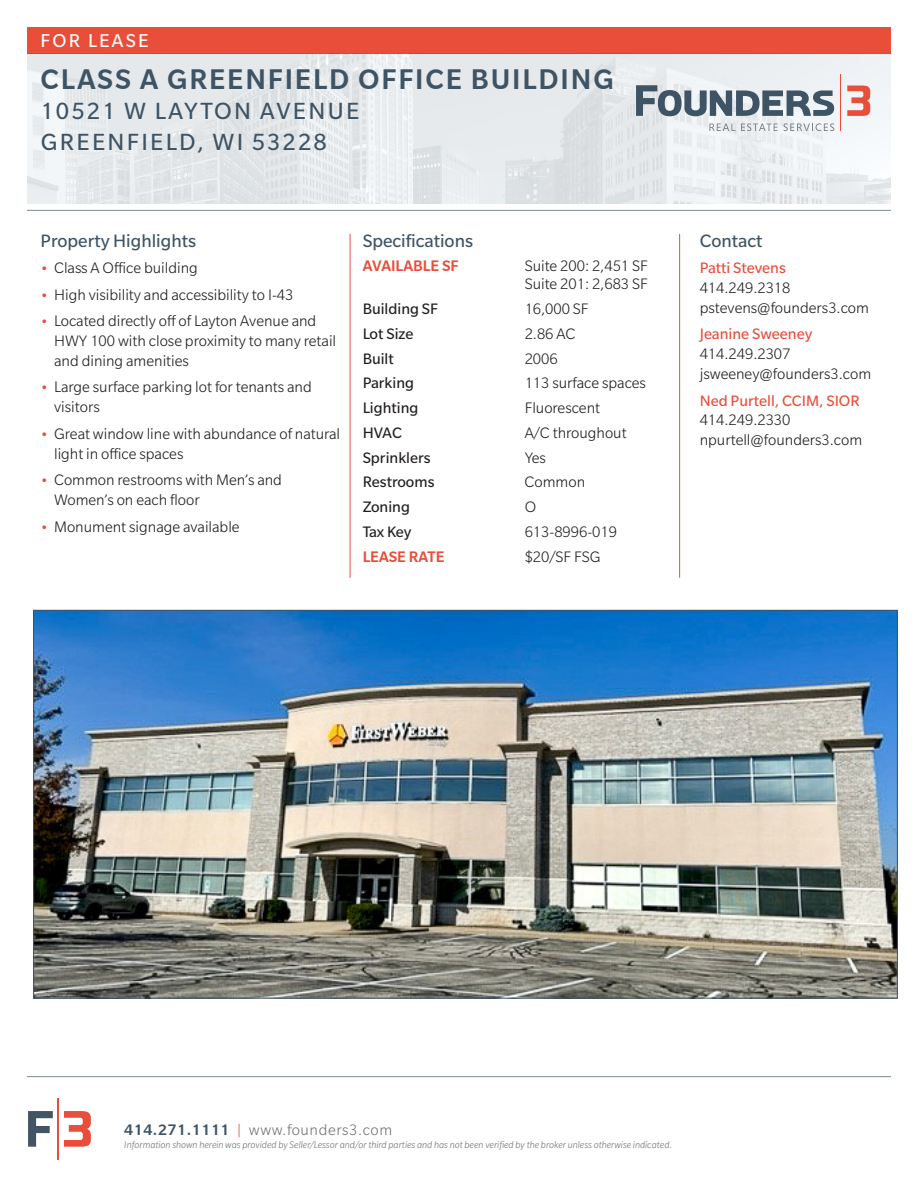
<style>
.page{position:relative;width:918px;height:1188px;background:#fff}
.page>*{position:absolute;margin:0;border:0;box-sizing:border-box;transform-origin:0 0}
.t1{font:500 30.75px "Slate Pro";letter-spacing:.06em;color:#3e5364}
.t2{font:25.5px/30.6px "Slate Pro";letter-spacing:.09em;color:#3e5364}
.t3{font:20.25px "Slate Pro";letter-spacing:.11em;color:#fff}
.t4{font:19.5px "Slate Pro";color:#3e5364}
.t5{font:300 16.5px/19.8px "Slate Pro";color:#231f20}
.t6{font:16.5px "Slate Pro";color:#231f20}
.t7{font:16.5px "Slate Pro";color:#e94e3a}
.t8{font:300 16.5px "Slate Pro";letter-spacing:.035em;color:#757679}
.t9{font:500 16.5px "Slate Pro";color:#e94e3a}
.t10{font:italic 300 10.5px "Slate Pro";color:#757679}
.s1{font-weight:400;font-size:15px;color:#e94e3a}
.s2{font-weight:500;color:#3e5364}
.s3{color:#e94e3a}
</style>
<div class="page">
<img style="left:27px;top:54px;width:864px;height:150px">
<hr style="left:58px;top:1098px;width:1px;height:62px;background:#e94e3a">
<svg style="left:28px;top:1111px;width:25px;height:36px"></svg>
<svg style="left:64px;top:1111px;width:27px;height:36px"></svg>
<hr style="left:27px;top:210px;width:864px;height:1px;background:#7d8995">
<div style="left:27px;top:27px;width:864px;height:27px;background:#e94e3a"></div>
<hr style="left:840px;top:74px;width:1px;height:57px;background:#e94e3a">
<svg style="left:636px;top:85px;width:198px;height:31px"></svg>
<svg style="left:847px;top:86px;width:23px;height:30px"></svg>
<svg style="left:709px;top:124px;width:26px;height:7px"></svg>
<svg style="left:741px;top:123px;width:37px;height:8px"></svg>
<svg style="left:784px;top:123px;width:50px;height:8px"></svg>
<hr style="left:27px;top:1076px;width:864px;height:1px;background:#7d8995">
<hr style="left:350px;top:234px;width:1px;height:344px;background:#e94e3a">
<hr style="left:679px;top:234px;width:1px;height:344px;background:#e94e3a">
<img style="left:35px;top:612px;width:860px;height:384px">
<p class="t3" style="left:41px;top:30px;width:110px">FOR LEASE</p>
<h1 class="t1" style="left:41px;top:60px;width:575px">CLASS A GREENFIELD OFFICE BUILDING</h1>
<h2 class="t2" style="left:41px;top:96px;width:320px">10521 W LAYTON AVENUE<br>GREENFIELD, WI 53228</h2>
<p class="t4" style="left:41px;top:230px;width:157px">Property Highlights</p>
<p class="t5" style="left:41px;top:258px;width:159px"><span class="s1">•</span> Class A Office building</p>
<p class="t5" style="left:41px;top:285px;width:254px"><span class="s1">•</span> High visibility and accessibility to I-43</p>
<p class="t5" style="left:54px;top:311px;width:284px;text-indent:-14px"><span class="s1">•</span> Located directly off of Layton Avenue and<br>HWY 100 with close proximity to many retail and dining amenities</p>
<p class="t5" style="left:54px;top:377px;width:259px;text-indent:-14px"><span class="s1">•</span> Large surface parking lot for tenants and visitors</p>
<p class="t5" style="left:54px;top:424px;width:288px;text-indent:-14px"><span class="s1">•</span> Great window line with abundance of natural light in office spaces</p>
<p class="t5" style="left:54px;top:470px;width:229px;text-indent:-14px"><span class="s1">•</span> Common restrooms with Men’s and<br>Women’s on each floor</p>
<p class="t5" style="left:41px;top:516px;width:201px"><span class="s1">•</span> Monument signage available</p>
<p class="t4" style="left:363px;top:230px;width:112px">Specifications</p>
<p class="t9" style="left:363px;top:256px;width:98px">AVAILABLE SF</p>
<p class="t5" style="left:525px;top:257px;width:125px;line-height:18px">Suite 200: 2,451 SF<br>Suite 201: 2,683 SF</p>
<p class="t6" style="left:363px;top:300px;width:77px">Building SF</p>
<p class="t5" style="left:525px;top:299px;width:65px">16,000 SF</p>
<p class="t6" style="left:363px;top:325px;width:52px">Lot Size</p>
<p class="t5" style="left:525px;top:324px;width:52px">2.86 AC</p>
<p class="t6" style="left:363px;top:350px;width:33px">Built</p>
<p class="t5" style="left:525px;top:348px;width:34px">2006</p>
<p class="t6" style="left:363px;top:375px;width:53px">Parking</p>
<p class="t5" style="left:525px;top:373px;width:123px">113 surface spaces</p>
<p class="t6" style="left:363px;top:399px;width:57px">Lighting</p>
<p class="t5" style="left:525px;top:398px;width:77px">Fluorescent</p>
<p class="t6" style="left:363px;top:424px;width:41px">HVAC</p>
<p class="t5" style="left:525px;top:423px;width:104px">A/C throughout</p>
<p class="t6" style="left:363px;top:449px;width:69px">Sprinklers</p>
<p class="t5" style="left:525px;top:447px;width:23px">Yes</p>
<p class="t6" style="left:363px;top:474px;width:73px">Restrooms</p>
<p class="t5" style="left:525px;top:472px;width:62px">Common</p>
<p class="t6" style="left:363px;top:498px;width:49px">Zoning</p>
<p class="t5" style="left:525px;top:497px;width:13px">O</p>
<p class="t6" style="left:363px;top:523px;width:50px">Tax Key</p>
<p class="t5" style="left:525px;top:522px;width:94px">613-8996-019</p>
<p class="t9" style="left:363px;top:546px;width:83px">LEASE RATE</p>
<p class="t5" style="left:525px;top:546px;width:78px">$20/SF FSG</p>
<p class="t4" style="left:700px;top:230px;width:64px">Contact</p>
<p class="t7" style="left:700px;top:259px;width:88px">Patti Stevens</p>
<p class="t5" style="left:700px;top:278px;width:92px">414.249.2318</p>
<p class="t5" style="left:700px;top:298px;width:171px">pstevens@founders3.com</p>
<p class="t7" style="left:700px;top:325px;width:114px">Jeanine Sweeney</p>
<p class="t5" style="left:700px;top:344px;width:92px">414.249.2307</p>
<p class="t5" style="left:700px;top:364px;width:173px">jsweeney@founders3.com</p>
<p class="t7" style="left:700px;top:392px;width:161px">Ned Purtell, CCIM, SIOR</p>
<p class="t5" style="left:700px;top:410px;width:92px">414.249.2330</p>
<p class="t5" style="left:700px;top:430px;width:164px">npurtell@founders3.com</p>
<p class="t8" style="left:124px;top:1122px;width:270px"><span class="s2">414.271.1111</span> <span class="s3">|</span> www.founders3.com</p>
<p class="t10" style="left:124px;top:1139px;width:549px">Information shown herein was provided by Seller/Lessor and/or third parties and has not been verified by the broker unless otherwise indicated.</p>
</div>
